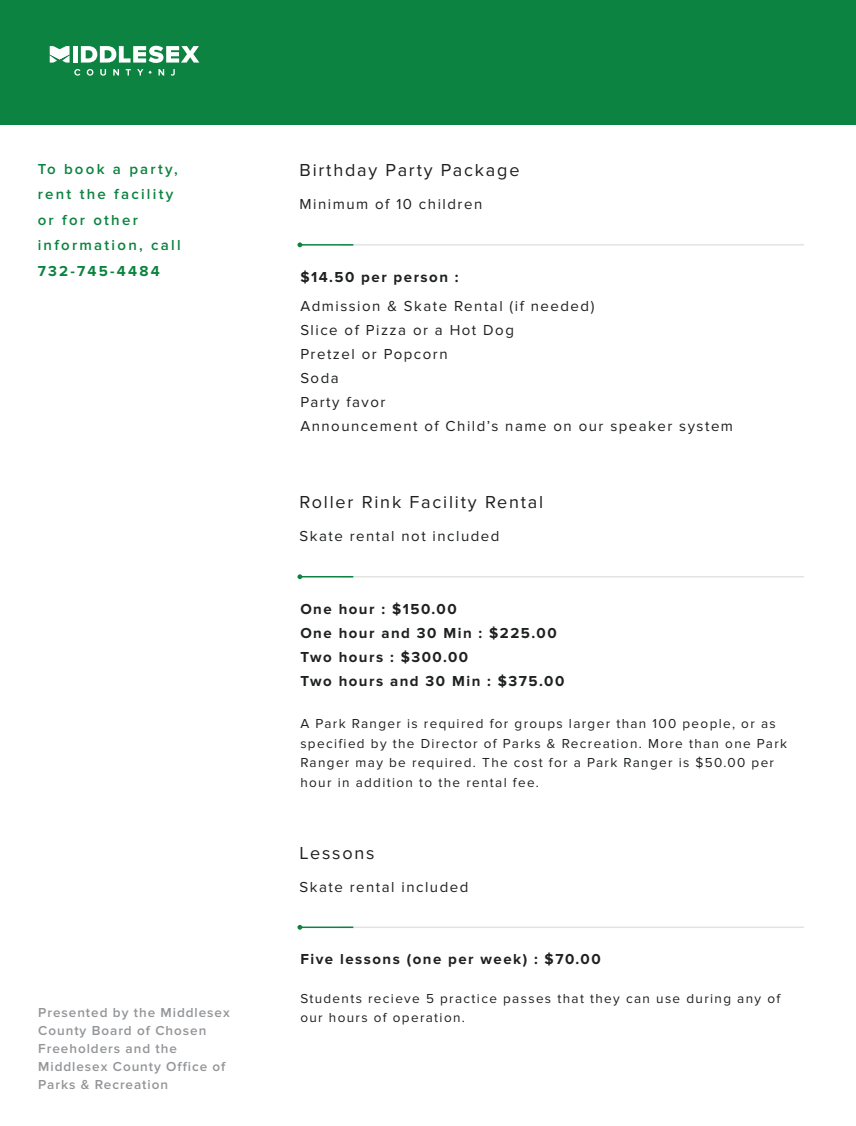
<style>
.page{position:relative;width:856px;height:1126px;background:#fff}
.page>*{position:absolute;margin:0;border:0;box-sizing:border-box;transform-origin:0 0}
.t1{font:18px "Proxima Nova";letter-spacing:.1em;color:#1e2120}
.t2{font:15px "Proxima Nova";letter-spacing:.1em;color:#1e2120}
.t3{font:700 15px "Proxima Nova";letter-spacing:.1em;color:#1e2120}
.t4{font:600 15px/25.5px "Proxima Nova";letter-spacing:.15em;color:#0c8340}
.t5{font:700 15px "Proxima Nova";letter-spacing:.15em;color:#0c8340}
.t6{font:13.5px/19.5px "Proxima Nova";letter-spacing:.1em;color:#1e2120}
.t7{font:600 13.5px/18px "Proxima Nova";letter-spacing:.07em;color:#939598}
</style>
<div class="page">
<div style="left:0;top:0;width:855px;height:125px;background:#0c8340"></div>
<svg style="left:74px;top:69px;width:6px;height:7px"></svg>
<svg style="left:87px;top:69px;width:6px;height:7px"></svg>
<svg style="left:100px;top:69px;width:6px;height:7px"></svg>
<svg style="left:113px;top:69px;width:6px;height:6px"></svg>
<svg style="left:126px;top:69px;width:5px;height:6px"></svg>
<svg style="left:158px;top:69px;width:6px;height:6px"></svg>
<svg style="left:171px;top:69px;width:4px;height:7px"></svg>
<svg style="left:137px;top:69px;width:15px;height:6px"></svg>
<svg style="left:81px;top:46px;width:118px;height:17px"></svg>
<hr style="left:73px;top:46px;width:4px;height:17px;background:#fff">
<svg style="left:50px;top:46px;width:20px;height:17px"></svg>
<hr style="left:340px;top:244px;width:464px;height:1px;background:#e2e4e2">
<hr style="left:340px;top:576px;width:464px;height:1px;background:#e2e4e2">
<hr style="left:340px;top:926px;width:464px;height:2px;background:#e2e4e2">
<svg style="left:297px;top:242px;width:5px;height:5px"></svg>
<svg style="left:297px;top:574px;width:5px;height:5px"></svg>
<svg style="left:297px;top:924px;width:5px;height:5px"></svg>
<hr style="left:300px;top:244px;width:53px;height:1px;background:#0c8340">
<hr style="left:300px;top:576px;width:53px;height:1px;background:#0c8340">
<hr style="left:300px;top:926px;width:53px;height:2px;background:#0c8340">
<p class="t4" style="left:38px;top:156px;width:141px">To book a party,</p>
<p class="t4" style="left:38px;top:182px;width:137px">rent the facility</p>
<p class="t4" style="left:38px;top:207px;width:144px">or for other information, call</p>
<p class="t5" style="left:38px;top:262px;width:123px">732-745-4484</p>
<p class="t7" style="left:38px;top:1004px;width:193px">Presented by the Middlesex<br>County Board of Chosen<br>Freeholders and the</p>
<p class="t7" style="left:38px;top:1058px;width:188px">Middlesex County Office of<br>Parks &amp; Recreation</p>
<p class="t1" style="left:299px;top:160px;width:221px">Birthday Party Package</p>
<p class="t2" style="left:299px;top:195px;width:184px">Minimum of 10 children</p>
<p class="t3" style="left:300px;top:268px;width:160px">$14.50 per person :</p>
<p class="t2" style="left:300px;top:298px;width:295px">Admission &amp; Skate Rental (if needed)</p>
<p class="t2" style="left:300px;top:322px;width:215px">Slice of Pizza or a Hot Dog</p>
<p class="t2" style="left:300px;top:346px;width:149px">Pretzel or Popcorn</p>
<p class="t2" style="left:300px;top:370px;width:40px">Soda</p>
<p class="t2" style="left:300px;top:394px;width:87px">Party favor</p>
<p class="t2" style="left:300px;top:418px;width:434px">Announcement of Child’s name on our speaker system</p>
<p class="t1" style="left:299px;top:491px;width:245px">Roller Rink Facility Rental</p>
<p class="t2" style="left:299px;top:527px;width:201px">Skate rental not included</p>
<p class="t3" style="left:300px;top:600px;width:158px">One hour : $150.00</p>
<p class="t3" style="left:300px;top:624px;width:258px">One hour and 30 Min : $225.00</p>
<p class="t3" style="left:300px;top:648px;width:169px">Two hours : $300.00</p>
<p class="t3" style="left:300px;top:672px;width:265px">Two hours and 30 Min : $375.00</p>
<p class="t6" style="left:300px;top:714px;width:488px">A Park Ranger is required for groups larger than 100 people, or as specified by the Director of Parks &amp; Recreation. More than one Park Ranger may be required. The cost for a Park Ranger is $50.00 per hour in addition to the rental fee.</p>
<p class="t1" style="left:299px;top:842px;width:77px">Lessons</p>
<p class="t2" style="left:299px;top:878px;width:170px">Skate rental included</p>
<p class="t3" style="left:300px;top:950px;width:302px">Five lessons (one per week) : $70.00</p>
<p class="t6" style="left:300px;top:988px;width:481px">Students recieve 5 practice passes that they can use during any of our hours of operation.</p>
</div>
